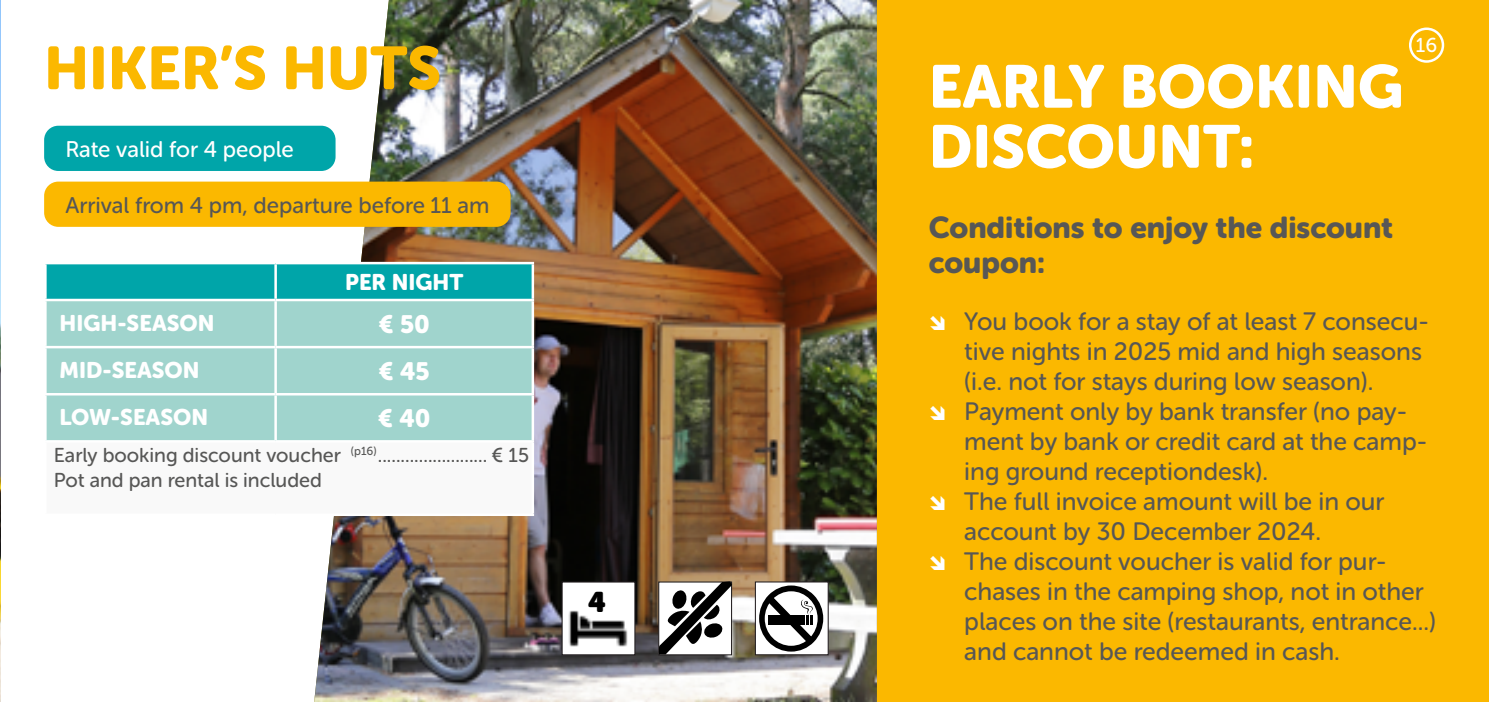
<style>
.page{position:relative;width:1489px;height:702px;background:#fff}
.page>*{position:absolute;margin:0;border:0;box-sizing:border-box;transform-origin:0 0}
.t1{font:60px/60px "Museo Sans Rounded 900";color:#fff}
.t2{font:60px "Museo Sans Rounded 900";color:#fbb800}
.t3{font:30px/35px "Museo Sans Rounded 900";color:#575756}
.t4{font:28px "Museo Sans Rounded";color:#000}
.t5{font:25px/30px "Museo Sans Rounded 500";color:#575756}
.t6{font:25px "Museo Sans Rounded 900";color:#fff}
.t7{font:22.5px "Museo Sans Rounded 900";color:#fff}
.t8{font:22.5px "Museo Sans Rounded 500";color:#575756}
.t9{font:22.5px "Museo Sans Rounded 500";color:#fff}
.t10{font:20px/25px "Museo Sans Rounded 500";color:#575756}
.t11{font:20px "Museo Sans Rounded 500";color:#fff}
</style>
<div class="page">
<img style="left:0;top:0;width:1px;height:702px">
<div style="left:876px;top:0;width:612px;height:702px;background:#fbb800"></div>
<div style="left:1408px;top:27px;width:35px;height:36px;border:2px solid #fff;border-radius:50%"></div>
<img style="left:314px;top:0;width:562px;height:702px">
<div style="left:47px;top:264px;width:484px;height:35px;background:#00a5a9"></div>
<div style="left:47px;top:301px;width:484px;height:139px;background:#a0d4cd"></div>
<div style="left:45px;top:441px;width:488px;height:73px;background:#f9f9f9"></div>
<hr style="left:275px;top:262px;width:259px;height:2px;background:#fff">
<hr style="left:274px;top:264px;width:3px;height:35px;background:#fff">
<hr style="left:531px;top:264px;width:3px;height:35px;background:#fff">
<hr style="left:275px;top:299px;width:259px;height:2px;background:#fff">
<hr style="left:274px;top:301px;width:3px;height:45px;background:#fff">
<hr style="left:531px;top:301px;width:3px;height:45px;background:#fff">
<hr style="left:44px;top:346px;width:231px;height:2px;background:#fff">
<hr style="left:275px;top:346px;width:259px;height:2px;background:#fff">
<hr style="left:274px;top:348px;width:3px;height:45px;background:#fff">
<hr style="left:531px;top:348px;width:3px;height:45px;background:#fff">
<hr style="left:44px;top:393px;width:231px;height:2px;background:#fff">
<hr style="left:275px;top:393px;width:259px;height:2px;background:#fff">
<hr style="left:274px;top:395px;width:3px;height:45px;background:#fff">
<hr style="left:531px;top:395px;width:3px;height:45px;background:#fff">
<hr style="left:44px;top:440px;width:231px;height:2px;background:#fff">
<hr style="left:44px;top:442px;width:3px;height:71px;background:#fff">
<hr style="left:275px;top:440px;width:259px;height:2px;background:#fff">
<hr style="left:531px;top:442px;width:3px;height:71px;background:#fff">
<hr style="left:44px;top:513px;width:231px;height:3px;background:#fff">
<hr style="left:275px;top:513px;width:259px;height:3px;background:#fff">
<div style="left:44px;top:126px;width:291px;height:45px;background:#00a5a9;border-radius:14px"></div>
<div style="left:44px;top:181px;width:466px;height:46px;background:#fbb800;border-radius:14px"></div>
<svg style="left:658px;top:581px;width:74px;height:73px"></svg>
<div style="left:561px;top:581px;width:74px;height:74px;background:#fff;border:1px solid #241f21"></div>
<img style="left:568px;top:610px;width:60px;height:37px">
<div style="left:754px;top:581px;width:74px;height:74px;background:#fff;border:1px solid #241f21"></div>
<svg style="left:759px;top:585px;width:64px;height:66px"></svg>
<h1 class="t2" style="left:44px;top:34px;width:398px">HIKER’S HUTS</h1>
<p class="t9" style="left:65px;top:137px;width:230px">Rate valid for 4 people</p>
<p class="t8" style="left:65px;top:192px;width:425px">Arrival from 4 pm, departure before 11 am</p>
<p class="t7" style="left:345px;top:269px;width:120px">PER NIGHT</p>
<p class="t7" style="left:60px;top:310px;width:156px">HIGH-SEASON</p>
<p class="t6" style="left:378px;top:310px;width:53px">€ 50</p>
<p class="t7" style="left:60px;top:357px;width:141px">MID-SEASON</p>
<p class="t6" style="left:378px;top:357px;width:53px">€ 45</p>
<p class="t7" style="left:60px;top:404px;width:150px">LOW-SEASON</p>
<p class="t6" style="left:378px;top:404px;width:54px">€ 40</p>
<p class="t10" style="left:54px;top:442px;width:476px">Early booking discount voucher <sup>(p16)</sup>........................ € 15<br>Pot and pan rental is included</p>
<p class="t4" style="left:588px;top:585px;width:19px">4</p>
<h1 class="t1" style="left:928px;top:57px;width:476px">EARLY BOOKING<br>DISCOUNT:</h1>
<p class="t11" style="left:1415px;top:34px;width:23px">16</p>
<p class="t3" style="left:928px;top:210px;width:466px">Conditions to enjoy the discount coupon:</p>
<p class="t5" style="left:964px;top:306px;width:473px">You book for a stay of at least 7 consecu&shy;tive nights in 2025 mid and high seasons (i.e. not for stays during low season).<br>Payment only by bank transfer (no pay&shy;ment by bank or credit card at the camp&shy;ing ground receptiondesk).<br>The full invoice amount will be in our account by 30 December 2024.<br>The discount voucher is valid for pur&shy;chases in the camping shop, not in other places on the site (restaurants, entrance...) and cannot be redeemed in cash.</p>
</div>
